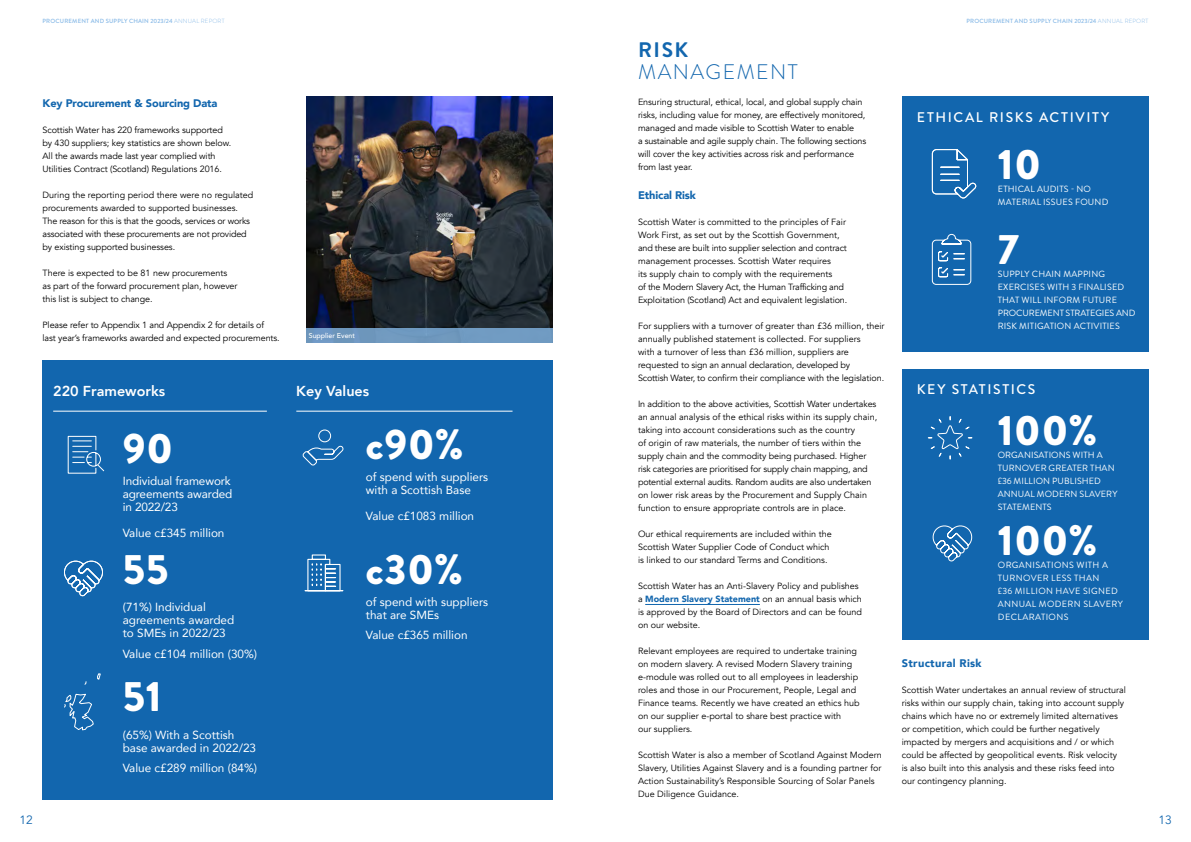
<style>
.page{position:relative;width:1191px;height:842px;background:#fff}
.page>*{position:absolute;margin:0;border:0;box-sizing:border-box;transform-origin:0 0}
.t1{font:900 42.5px "Brandon Grotesque";letter-spacing:.02em;color:#fff}
.t2{font:300 21px "Brandon Grotesque";letter-spacing:.07em;color:#1266ae}
.t3{font:700 21px "Brandon Grotesque";color:#1266ae}
.t4{font:800 14.4px "Avenir";color:#fff}
.t5{font:500 14px "Brandon Grotesque";letter-spacing:.115em;color:#fff}
.t6{font:12px "Avenir";color:#1266ae}
.t7{font:11.8px/13.1px "Avenir";color:#fff}
.t8{font:900 11px "Avenir";letter-spacing:-.01em;color:#1266ae}
.t9{font:900 11px "Avenir";letter-spacing:.03em;color:#1266ae}
.t10{font:9px/13px "Avenir";color:#000}
.t11{font:9px/13px "Brandon Grotesque";letter-spacing:.02em;color:#fff}
.t12{font:9px/13px "Brandon Grotesque";letter-spacing:.04em;color:#fff}
.t13{font:500 7px "Avenir";color:#fff}
.t14{font:500 6px "Brandon Grotesque";letter-spacing:.03em;color:#84b7e6}
.s1{font-weight:300}
.s2{font-weight:900;color:#1266ae}
</style>
<div class="page">
<div style="left:901px;top:96px;width:247px;height:256px;background:#1266ae"></div>
<hr style="left:645px;top:604px;width:115px;height:1px;background:#1266ae">
<div style="left:901px;top:369px;width:247px;height:270px;background:#1266ae"></div>
<svg style="left:931px;top:233px;width:40px;height:52px"></svg>
<svg style="left:931px;top:149px;width:46px;height:50px"></svg>
<img style="left:306px;top:96px;width:247px;height:233px">
<div style="left:306px;top:329px;width:247px;height:14px;background:#709ac1"></div>
<div style="left:43px;top:360px;width:510px;height:439px;background:#1266ae"></div>
<hr style="left:53px;top:411px;width:214px;height:1px;background:#fff">
<hr style="left:296px;top:411px;width:216px;height:1px;background:#fff">
<svg style="left:302px;top:429px;width:42px;height:37px"></svg>
<svg style="left:64px;top:560px;width:39px;height:37px"></svg>
<svg style="left:64px;top:673px;width:37px;height:58px"></svg>
<svg style="left:304px;top:554px;width:40px;height:38px"></svg>
<svg style="left:67px;top:435px;width:38px;height:39px"></svg>
<svg style="left:927px;top:416px;width:46px;height:44px"></svg>
<svg style="left:932px;top:525px;width:41px;height:37px"></svg>
<p class="t14" style="left:43px;top:17px;width:183px">PROCUREMENT AND SUPPLY CHAIN 2023/24 <span class="s1">ANNUAL REPORT</span></p>
<p class="t14" style="left:966px;top:17px;width:183px">PROCUREMENT AND SUPPLY CHAIN 2023/24 <span class="s1">ANNUAL REPORT</span></p>
<p class="t8" style="left:43px;top:94px;width:176px">Key Procurement &amp; Sourcing Data</p>
<p class="t10" style="left:43px;top:124px;width:190px">Scottish Water has 220 frameworks supported by 430 suppliers; key statistics are shown below.<br>All the awards made last year complied with Utilities Contract (Scotland) Regulations 2016.</p>
<p class="t10" style="left:43px;top:189px;width:212px">During the reporting period there were no regulated procurements awarded to supported businesses.<br>The reason for this is that the goods, services or works associated with these procurements are not provided by existing supported businesses.</p>
<p class="t10" style="left:43px;top:267px;width:196px">There is expected to be 81 new procurements as part of the forward procurement plan, however this list is subject to change.</p>
<p class="t10" style="left:43px;top:319px;width:239px">Please refer to Appendix 1 and Appendix 2 for details of last year’s frameworks awarded and expected procurements.</p>
<p class="t13" style="left:309px;top:330px;width:48px">Supplier Event</p>
<h3 class="t4" style="left:53px;top:379px;width:113px">220 Frameworks</h3>
<h3 class="t4" style="left:296px;top:379px;width:74px">Key Values</h3>
<h1 class="t1" style="left:123px;top:418px;width:52px">90</h1>
<h3 class="t7" style="left:123px;top:474px;width:111px">Individual framework agreements awarded in 2022/23</h3>
<h3 class="t7" style="left:123px;top:526px;width:103px">Value c£345 million</h3>
<h1 class="t1" style="left:366px;top:414px;width:99px">c90%</h1>
<h3 class="t7" style="left:366px;top:470px;width:124px">of spend with suppliers with a Scottish Base</h3>
<h3 class="t7" style="left:366px;top:509px;width:110px">Value c£1083 million</h3>
<h1 class="t1" style="left:123px;top:539px;width:47px">55</h1>
<h3 class="t7" style="left:123px;top:600px;width:113px">(71%) Individual agreements awarded to SMEs in 2022/23</h3>
<h3 class="t7" style="left:123px;top:647px;width:136px">Value c£104 million (30%)</h3>
<h1 class="t1" style="left:123px;top:667px;width:40px">51</h1>
<h3 class="t7" style="left:123px;top:727px;width:135px">(65%) With a Scottish base awarded in 2022/23</h3>
<h3 class="t7" style="left:123px;top:761px;width:136px">Value c£289 million (84%)</h3>
<h1 class="t1" style="left:366px;top:539px;width:98px">c30%</h1>
<h3 class="t7" style="left:366px;top:595px;width:124px">of spend with suppliers that are SMEs</h3>
<h3 class="t7" style="left:366px;top:628px;width:103px">Value c£365 million</h3>
<h2 class="t3" style="left:638px;top:35px;width:52px">RISK</h2>
<h2 class="t2" style="left:638px;top:58px;width:161px">MANAGEMENT</h2>
<p class="t10" style="left:638px;top:96px;width:230px">Ensuring structural, ethical, local, and global supply chain risks, including value for money, are effectively monitored, managed and made visible to Scottish Water to enable<br>a sustainable and agile supply chain. The following sections will cover the key activities across risk and performance from last year.</p>
<p class="t8" style="left:638px;top:186px;width:59px">Ethical Risk</p>
<p class="t10" style="left:638px;top:216px;width:211px">Scottish Water is committed to the principles of Fair Work First, as set out by the Scottish Government, and these are built into supplier selection and contract management processes. Scottish Water requires<br>its supply chain to comply with the requirements<br>of the Modern Slavery Act, the Human Trafficking and Exploitation (Scotland) Act and equivalent legislation.</p>
<p class="t10" style="left:638px;top:320px;width:248px">For suppliers with a turnover of greater than £36 million, their annually published statement is collected. For suppliers<br>with a turnover of less than £36 million, suppliers are requested to sign an annual declaration, developed by<br>Scottish Water, to confirm their compliance with the legislation.</p>
<p class="t10" style="left:638px;top:398px;width:241px">In addition to the above activities, Scottish Water undertakes an annual analysis of the ethical risks within its supply chain, taking into account considerations such as the country<br>of origin of raw materials, the number of tiers within the supply chain and the commodity being purchased. Higher risk categories are prioritised for supply chain mapping, and potential external audits. Random audits are also undertaken on lower risk areas by the Procurement and Supply Chain function to ensure appropriate controls are in place.</p>
<p class="t10" style="left:638px;top:528px;width:195px">Our ethical requirements are included within the<br>Scottish Water Supplier Code of Conduct which is linked to our standard Terms and Conditions.</p>
<p class="t10" style="left:638px;top:580px;width:225px">Scottish Water has an Anti-Slavery Policy and publishes a <span class="s2">Modern Slavery Statement</span> on an annual basis which is approved by the Board of Directors and can be found on our website.</p>
<p class="t10" style="left:638px;top:645px;width:223px">Relevant employees are required to undertake training on modern slavery. A revised Modern Slavery training e-module was rolled out to all employees in leadership roles and those in our Procurement, People, Legal and Finance teams. Recently we have created an ethics hub on our supplier e-portal to share best practice with<br>our suppliers.</p>
<p class="t10" style="left:638px;top:749px;width:245px">Scottish Water is also a member of Scotland Against Modern Slavery, Utilities Against Slavery and is a founding partner for Action Sustainability’s Responsible Sourcing of Solar Panels Due Diligence Guidance.</p>
<h3 class="t5" style="left:917px;top:107px;width:194px">ETHICAL RISKS ACTIVITY</h3>
<h1 class="t1" style="left:997px;top:134px;width:45px">10</h1>
<p class="t11" style="left:998px;top:182px;width:112px">ETHICAL AUDITS - NO<br>MATERIAL ISSUES FOUND</p>
<h1 class="t1" style="left:997px;top:219px;width:22px">7</h1>
<p class="t11" style="left:997px;top:267px;width:139px">SUPPLY CHAIN MAPPING<br>EXERCISES WITH 3 FINALISED<br>THAT WILL INFORM FUTURE<br>PROCUREMENT STRATEGIES AND<br>RISK MITIGATION ACTIVITIES</p>
<h3 class="t5" style="left:917px;top:379px;width:120px">KEY STATISTICS</h3>
<h1 class="t1" style="left:997px;top:400px;width:101px">100%</h1>
<p class="t11" style="left:997px;top:449px;width:121px">ORGANISATIONS WITH A<br>TURNOVER GREATER THAN £36 MILLION PUBLISHED<br>ANNUAL MODERN SLAVERY<br>STATEMENTS</p>
<h1 class="t1" style="left:997px;top:510px;width:101px">100%</h1>
<p class="t12" style="left:997px;top:559px;width:127px">ORGANISATIONS WITH A<br>TURNOVER LESS THAN<br>£36 MILLION HAVE SIGNED<br>ANNUAL MODERN SLAVERY<br>DECLARATIONS</p>
<p class="t9" style="left:901px;top:654px;width:81px">Structural Risk</p>
<p class="t10" style="left:901px;top:683px;width:226px">Scottish Water undertakes an annual review of structural risks within our supply chain, taking into account supply chains which have no or extremely limited alternatives or competition, which could be further negatively impacted by mergers and acquisitions and / or which could be affected by geopolitical events. Risk velocity<br>is also built into this analysis and these risks feed into our contingency planning.</p>
<h3 class="t6" style="left:20px;top:813px;width:15px">12</h3>
<h3 class="t6" style="left:1158px;top:813px;width:15px">13</h3>
</div>
